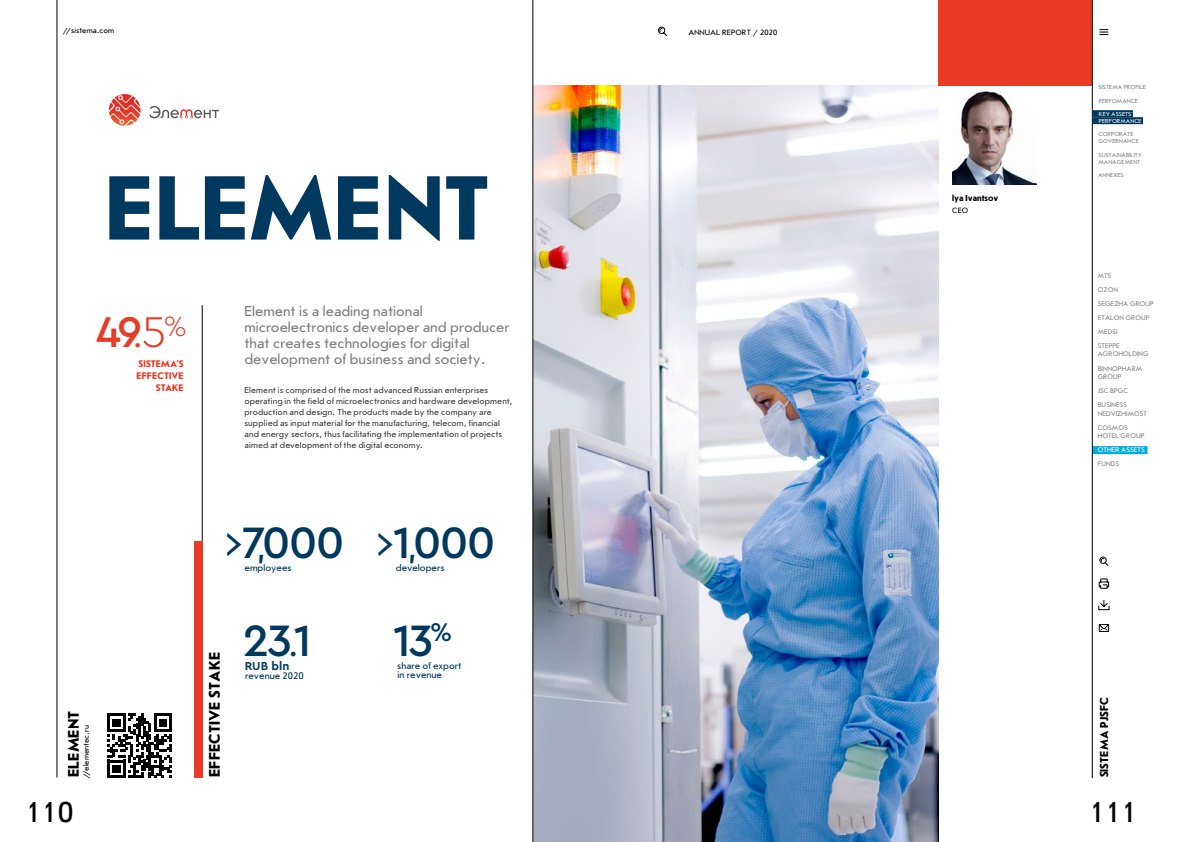
<style>
.page{position:relative;width:1191px;height:842px;background:#fff}
.page>*{position:absolute;margin:0;border:0;box-sizing:border-box;transform-origin:0 0}
.t1{font:700 95px "Journal Sans";letter-spacing:-.005em;color:#00395d}
.t2{font:500 46px/98.4px "Cera Pro";letter-spacing:-.04em;color:#00395d}
.t3{font:500 45px "Cera Pro";color:#e83a25}
.t4{font:700 40px "Journal Sans";color:#00395d;scale:.5 1}
.t5{font:30px "Journal Sans";letter-spacing:.01em;color:#000}
.t6{font:700 16px "Journal Sans";letter-spacing:.01em;color:#000}
.t7{font:15px/16px "Journal Sans";color:#808285}
.t8{font:700 12px "Journal Sans";letter-spacing:.01em;color:#000}
.t9{font:700 12px "Cera Pro";color:#00395d}
.t10{font:10px/9px "Journal Sans";color:#00395d}
.t11{font:700 10px/12px "Journal Sans";letter-spacing:.005em;color:#e83a25;text-align:right}
.t12{font:9px/11px "Journal Sans";letter-spacing:.015em;color:#414042}
.t13{font:700 9px "Journal Sans";color:#000}
.t14{font:8px "Journal Sans";color:#000}
.t15{font:7px/14.1px "Journal Sans";letter-spacing:.01em;color:#808285}
.t16{font:7px "Journal Sans";letter-spacing:.01em;color:#fff}
.t17{font:6px/7.2px "Journal Sans";letter-spacing:.01em;color:#808285}
.t18{font:6px/7px "Journal Sans";letter-spacing:.01em;color:#fff}
.s1{font-weight:300}
.s2{font-size:30px}
.s3{font-family:"Cera Pro";font-weight:500;font-size:46px}
</style>
<div class="page">
<img style="left:533px;top:85px;width:405px;height:757px">
<hr style="left:532px;top:0;width:1px;height:842px;background:#000">
<svg style="left:109px;top:94px;width:32px;height:32px"></svg>
<svg style="left:149px;top:106px;width:70px;height:12px"></svg>
<img style="left:952px;top:91px;width:84px;height:93px">
<div style="left:938px;top:0;width:153px;height:85px;background:#e83a25"></div>
<hr style="left:57px;top:0;width:1px;height:777px;background:#000">
<hr style="left:202px;top:305px;width:1px;height:472px;background:#000">
<div style="left:194px;top:542px;width:8px;height:236px;background:#e83a25"></div>
<svg style="left:107px;top:713px;width:65px;height:65px"></svg>
<div style="left:1092px;top:446px;width:55px;height:8px;background:#00addc"></div>
<hr style="left:1092px;top:0;width:1px;height:778px;background:#000">
<svg style="left:1099px;top:29px;width:9px;height:6px"></svg>
<svg style="left:657px;top:26px;width:10px;height:10px"></svg>
<svg style="left:1099px;top:556px;width:10px;height:10px"></svg>
<svg style="left:1098px;top:578px;width:11px;height:11px"></svg>
<svg style="left:1098px;top:624px;width:11px;height:8px"></svg>
<svg style="left:1098px;top:600px;width:12px;height:11px"></svg>
<div style="left:1092px;top:110px;width:41px;height:7px;background:#00395d"></div>
<div style="left:1092px;top:117px;width:51px;height:7px;background:#00395d"></div>
<p class="t14" style="left:62px;top:26px;width:53px">//sistema.com</p>
<p class="t14" style="left:688px;top:28px;width:90px">ANNUAL REPORT / 2020</p>
<h1 class="t1" style="left:105px;top:157px;width:387px">ELEMENT</h1>
<h3 class="t3" style="left:96px;top:302px;width:93px">49<span class="s1">.5</span><sup>%</sup></h3>
<p class="t11" style="left:136px;top:358px;width:49px">SISTEMA’S<br>EFFECTIVE<br>STAKE</p>
<h3 class="t7" style="left:244px;top:304px;width:266px">Element is a leading national microelectronics developer and producer that creates technologies for digital development of business and society.</h3>
<p class="t12" style="left:244px;top:385px;width:270px">Element is comprised of the most advanced Russian enterprises operating in the field of microelectronics and hardware development, production and design. The products made by the company are supplied as input material for the manufacturing, telecom, financial and energy sectors, thus facilitating the implementation of projects aimed at development of the digital economy.</p>
<h3 class="t6" style="left:65px;top:777px;width:68px;rotate:-90deg">ELEMENT</h3>
<p class="t14" style="left:82px;top:779px;width:56px;rotate:-90deg">//elementec.ru</p>
<h2 class="t2" style="left:243px;top:491px;width:103px;text-indent:14px"><span class="s2">,</span>000<br>23<span class="s2">.</span>1</h2>
<h3 class="t9" style="left:245px;top:658px;width:46px">RUB bln</h3>
<p class="t10" style="left:245px;top:671px;width:60px">revenue 2020</p>
<h3 class="t4" style="left:226px;top:523px;width:80px">&gt;<span class="s3">7</span></h3>
<p class="t10" style="left:244px;top:563px;width:49px">employees</p>
<h3 class="t6" style="left:206px;top:777px;width:127px;rotate:-90deg">EFFECTIVE STAKE</h3>
<h2 class="t2" style="left:393px;top:491px;width:104px;text-indent:15px"><span class="s2">,</span>000<br>13<sup>%</sup></h2>
<p class="t10" style="left:397px;top:662px;width:66px">share of export in revenue</p>
<h3 class="t4" style="left:378px;top:523px;width:68px">&gt;<span class="s3">1</span></h3>
<p class="t10" style="left:396px;top:563px;width:50px">developers</p>
<p class="t13" style="left:952px;top:194px;width:48px">lya Ivantsov</p>
<p class="t14" style="left:952px;top:206px;width:17px">CEO</p>
<p class="t17" style="left:1098px;top:84px;width:49px">SISTEMA PROFILE</p>
<p class="t17" style="left:1098px;top:97px;width:41px">PERFOMANCE</p>
<p class="t18" style="left:1098px;top:110px;width:44px">KEY ASSETS'<br>PERFORMANCE</p>
<p class="t17" style="left:1098px;top:131px;width:42px">CORPORATE<br>GOVERNANCE</p>
<p class="t17" style="left:1098px;top:151px;width:45px">SUSTAINABILITY<br>MANAGEMENT</p>
<p class="t17" style="left:1098px;top:172px;width:27px">ANNEXES</p>
<p class="t15" style="left:1097px;top:269px;width:58px">MTS<br>OZON<br>SEGEZHA GROUP<br>ETALON GROUP<br>MEDSI<br>STEPPE</p>
<p class="t15" style="left:1097px;top:347px;width:52px">AGROHOLDING<br>BINNOPHARM</p>
<p class="t15" style="left:1097px;top:370px;width:32px">GROUP<br>JSC BPGC<br>BUSINESS</p>
<p class="t15" style="left:1097px;top:406px;width:51px">NEDVIZHIMOST<br>COSMOS</p>
<p class="t15" style="left:1097px;top:429px;width:48px">HOTEL GROUP</p>
<p class="t15" style="left:1097px;top:457px;width:23px">FUNDS</p>
<p class="t16" style="left:1097px;top:446px;width:48px">OTHER ASSETS</p>
<h3 class="t8" style="left:1097px;top:777px;width:82px;rotate:-90deg">SISTEMA PJSFC</h3>
<h3 class="t5" style="left:26px;top:795px;width:49px">110</h3>
<h3 class="t5" style="left:1089px;top:795px;width:49px">111</h3>
</div>
